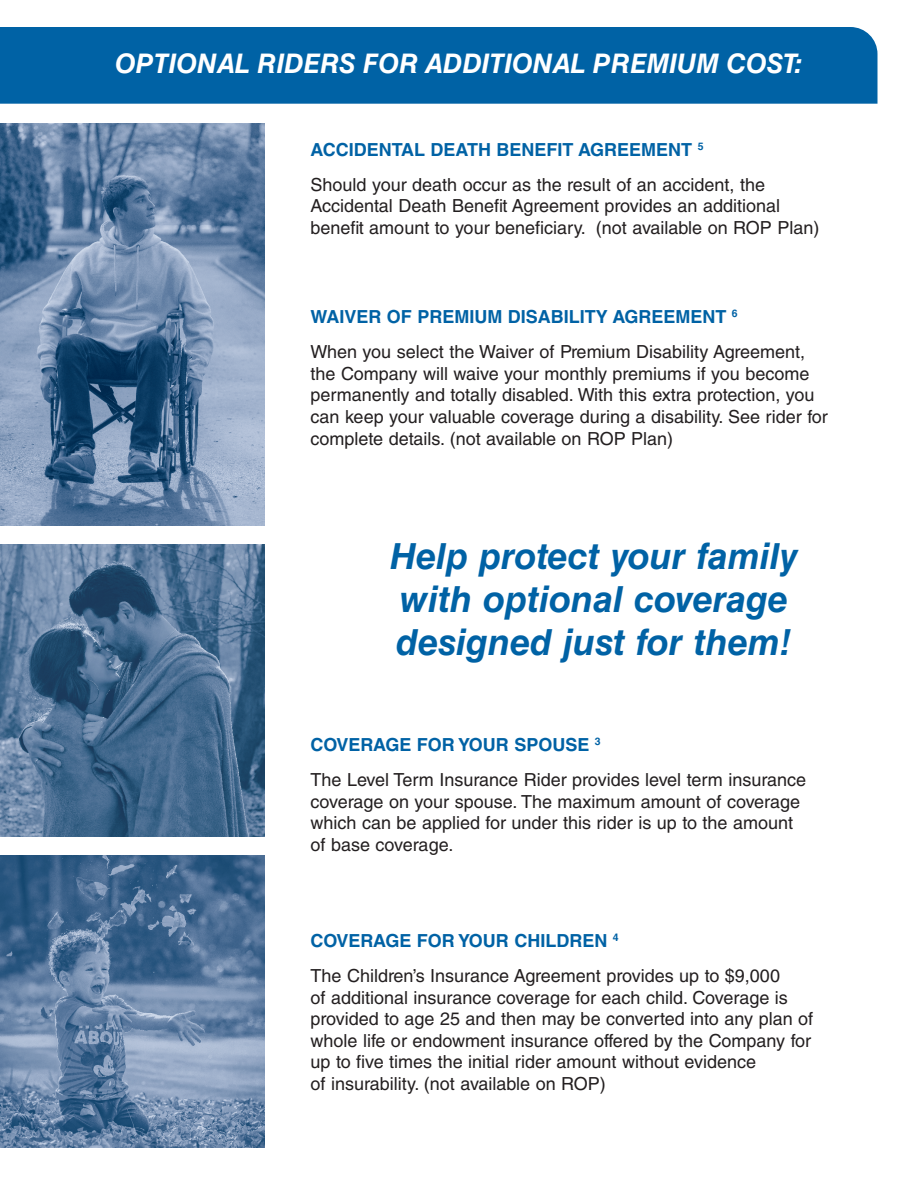
<style>
.page{position:relative;width:918px;height:1188px;background:#fff}
.page>*{position:absolute;margin:0;border:0;box-sizing:border-box;transform-origin:0 0}
.t1{font:italic 700 36px/43.2px "Helvetica LT Std";color:#0062a5}
.t2{font:italic 700 27px "Helvetica LT Std";color:#fff}
.t3{font:18px/21.6px "Helvetica LT Std";color:#231f20}
.t4{font:700 18px "Helvetica LT Std";color:#0062a5}
</style>
<div class="page">
<div style="left:0;top:27px;width:878px;height:77px;background:#0062a5"></div>
<img style="left:0;top:124px;width:264px;height:401px">
<img style="left:0;top:545px;width:264px;height:291px">
<img style="left:0;top:856px;width:264px;height:292px">
<p class="t2" style="left:115px;top:47px;width:690px">OPTIONAL RIDERS FOR ADDITIONAL PREMIUM COST:</p>
<p class="t4" style="left:310px;top:138px;width:395px">ACCIDENTAL DEATH BENEFIT AGREEMENT <sup>5</sup></p>
<p class="t3" style="left:310px;top:174px;width:510px">Should your death occur as the result of an accident, the<br>Accidental Death Benefit Agreement provides an additional benefit amount to your beneficiary. (not available on ROP Plan)</p>
<p class="t4" style="left:310px;top:306px;width:429px">WAIVER OF PREMIUM DISABILITY AGREEMENT <sup>6</sup></p>
<p class="t3" style="left:310px;top:341px;width:519px">When you select the Waiver of Premium Disability Agreement, the Company will waive your monthly premiums if you become permanently and totally disabled. With this extra protection, you can keep your valuable coverage during a disability. See rider for complete details. (not available on ROP Plan)</p>
<p class="t1" style="left:390px;top:534px;width:409px">Help protect your family with optional coverage designed just for them!</p>
<p class="t4" style="left:310px;top:734px;width:292px">COVERAGE FOR YOUR SPOUSE <sup>3</sup></p>
<p class="t3" style="left:310px;top:769px;width:497px">The Level Term Insurance Rider provides level term insurance coverage on your spouse. The maximum amount of coverage which can be applied for under this rider is up to the amount of base coverage.</p>
<p class="t4" style="left:310px;top:930px;width:310px">COVERAGE FOR YOUR CHILDREN <sup>4</sup></p>
<p class="t3" style="left:310px;top:965px;width:504px">The Children’s Insurance Agreement provides up to $9,000<br>of additional insurance coverage for each child. Coverage is provided to age 25 and then may be converted into any plan of whole life or endowment insurance offered by the Company for up to five times the initial rider amount without evidence<br>of insurability. (not available on ROP)</p>
</div>
